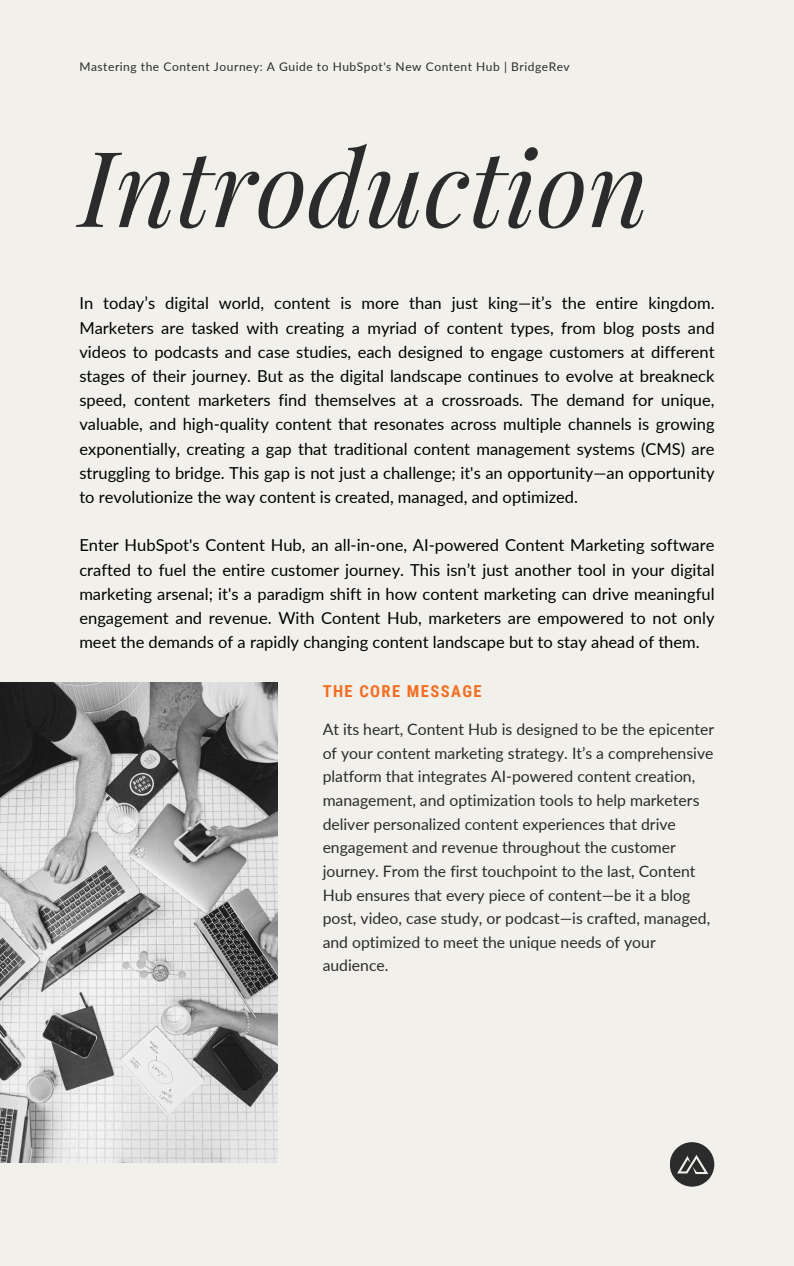
<style>
.page{position:relative;width:794px;height:1266px;background:#fff}
.page>*{position:absolute;margin:0;border:0;box-sizing:border-box;transform-origin:0 0}
.t1{font:italic 105px "Playfair Display";color:#2b2b2b}
.t2{font:16.5px/24.2px "Lato";color:#000;text-align:justify}
.t3{font:700 16.5px "Roboto Condensed";letter-spacing:.085em;color:#f26e22}
.t4{font:15.75px/23.6px "Lato";color:#2b2b2b}
.t5{font:12px "Lato";letter-spacing:.045em;color:#2b2b2b}
</style>
<div class="page">
<div style="left:0;top:0;width:793px;height:1266px;background:#f1f0eb"></div>
<img style="left:0;top:682px;width:277px;height:480px">
<div style="left:669px;top:1142px;width:45px;height:44px;background:#2b2b2b;border-radius:50%"></div>
<svg style="left:677px;top:1155px;width:31px;height:19px"></svg>
<p class="t5" style="left:79px;top:59px;width:491px">Mastering the Content Journey: A Guide to HubSpot's New Content Hub | BridgeRev</p>
<h1 class="t1" style="left:79px;top:113px;width:570px">Introduction</h1>
<p class="t2" style="left:79px;top:291px;width:636px">In today’s digital world, content is more than just king—it’s the entire kingdom.<br>Marketers are tasked with creating a myriad of content types, from blog posts and videos to podcasts and case studies, each designed to engage customers at different stages of their journey. But as the digital landscape continues to evolve at breakneck speed, content marketers find themselves at a crossroads. The demand for unique, valuable, and high-quality content that resonates across multiple channels is growing exponentially, creating a gap that traditional content management systems (CMS) are struggling to bridge. This gap is not just a challenge; it's an opportunity—an opportunity to revolutionize the way content is created, managed, and optimized.</p>
<p class="t2" style="left:79px;top:533px;width:636px">Enter HubSpot's Content Hub, an all-in-one, AI-powered Content Marketing software crafted to fuel the entire customer journey. This isn’t just another tool in your digital marketing arsenal; it's a paradigm shift in how content marketing can drive meaningful engagement and revenue. With Content Hub, marketers are empowered to not only meet the demands of a rapidly changing content landscape but to stay ahead of them.</p>
<p class="t3" style="left:322px;top:681px;width:160px">THE CORE MESSAGE</p>
<p class="t4" style="left:322px;top:717px;width:393px">At its heart, Content Hub is designed to be the epicenter of your content marketing strategy. It’s a comprehensive platform that integrates AI-powered content creation, management, and optimization tools to help marketers deliver personalized content experiences that drive engagement and revenue throughout the customer journey. From the first touchpoint to the last, Content Hub ensures that every piece of content—be it a blog post, video, case study, or podcast—is crafted, managed, and optimized to meet the unique needs of your audience.</p>
</div>
